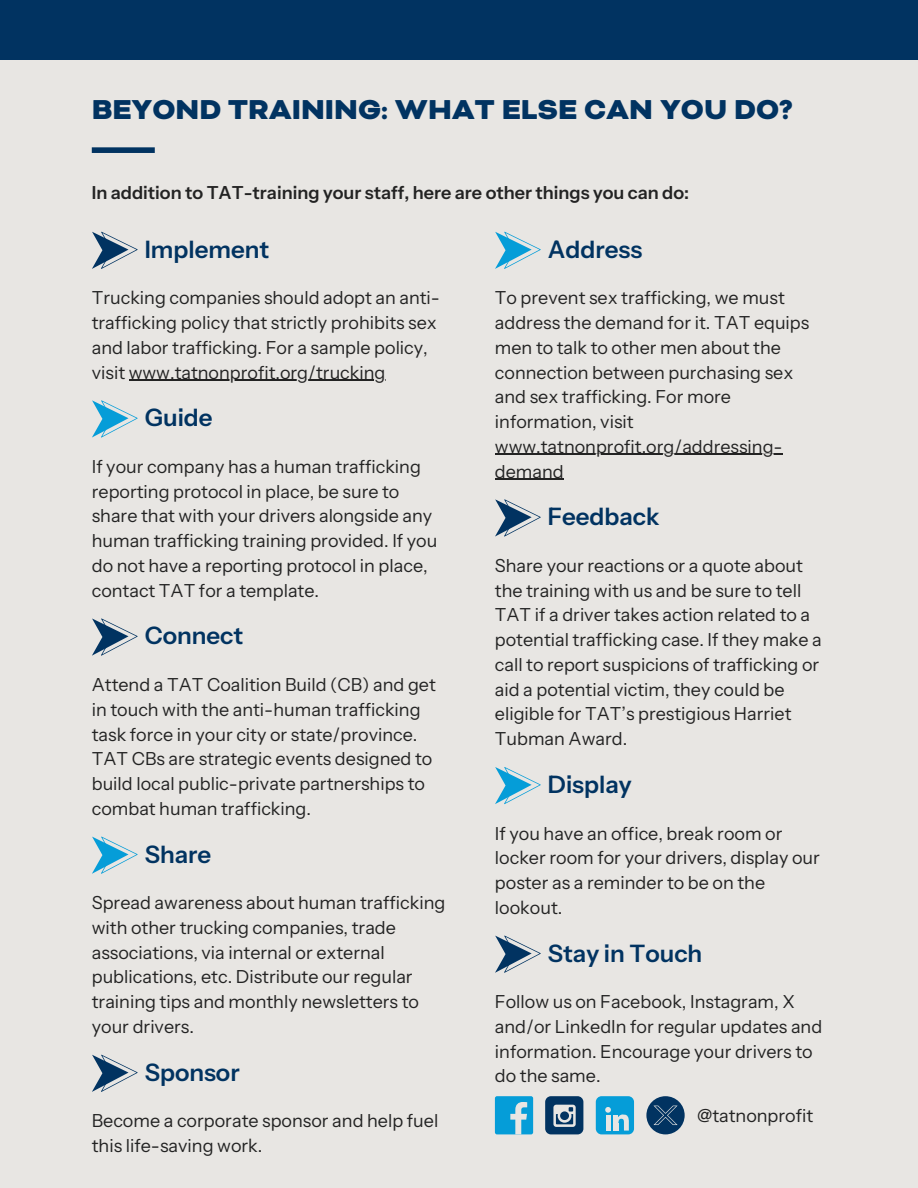
<style>
.page{position:relative;width:918px;height:1188px;background:#e8e6e3}
.page>*{position:absolute;margin:0;border:0;box-sizing:border-box;transform-origin:0 0}
.t1{font:900 31.5px "Bicyclette";color:#013361}
.t2{font:600 24px "Instrument Sans";color:#013361}
.t3{font:18px/24.8px "Instrument Sans";color:#232323}
.t4{font:600 18px "Instrument Sans";color:#232323}
</style>
<div class="page">
<div style="left:0;top:0;width:918px;height:59px;background:#013361"></div>
<div style="left:92px;top:147px;width:63px;height:6px;background:#013361"></div>
<svg style="left:92px;top:232px;width:46px;height:37px"></svg>
<svg style="left:495px;top:232px;width:46px;height:37px"></svg>
<svg style="left:92px;top:400px;width:46px;height:37px"></svg>
<svg style="left:495px;top:499px;width:46px;height:37px"></svg>
<svg style="left:92px;top:618px;width:46px;height:38px"></svg>
<svg style="left:495px;top:767px;width:46px;height:37px"></svg>
<svg style="left:92px;top:837px;width:46px;height:37px"></svg>
<svg style="left:495px;top:936px;width:46px;height:37px"></svg>
<div style="left:495px;top:1096px;width:38px;height:38px;background:#059dd8;border-radius:2px"></div>
<svg style="left:510px;top:1102px;width:17px;height:32px"></svg>
<svg style="left:646px;top:1096px;width:39px;height:38px"></svg>
<div style="left:596px;top:1096px;width:38px;height:38px;background:#059dd8;border-radius:6px"></div>
<svg style="left:605px;top:1107px;width:24px;height:24px"></svg>
<div style="left:545px;top:1096px;width:38px;height:38px;background:#013361;border-radius:6px"></div>
<svg style="left:553px;top:1105px;width:23px;height:22px"></svg>
<hr style="left:495px;top:454px;width:288px;height:1px;background:#232323">
<hr style="left:495px;top:479px;width:69px;height:1px;background:#232323">
<hr style="left:129px;top:380px;width:46px;height:1px;background:#232323">
<hr style="left:175px;top:380px;width:210px;height:1px;background:#232323">
<svg style="left:92px;top:1055px;width:46px;height:37px"></svg>
<p class="t1" style="left:92px;top:90px;width:703px">BEYOND TRAINING: WHAT ELSE CAN YOU DO?</p>
<h2 class="t4" style="left:92px;top:182px;width:599px">In addition to TAT-training your staff, here are other things you can do:</h2>
<h1 class="t2" style="left:145px;top:234px;width:126px">Implement</h1>
<h3 class="t2" style="left:548px;top:234px;width:96px">Address</h3>
<h2 class="t3" style="left:92px;top:285px;width:350px">Trucking companies should adopt an anti&shy;trafficking policy that strictly prohibits sex and labor trafficking. For a sample policy, visit www.tatnonprofit.org/trucking</h2>
<p class="t2" style="left:145px;top:403px;width:69px">Guide</p>
<p class="t3" style="left:92px;top:454px;width:347px">If your company has a human trafficking reporting protocol in place, be sure to share that with your drivers alongside any human trafficking training provided. If you do not have a reporting protocol in place, contact TAT for a template.</p>
<p class="t2" style="left:145px;top:621px;width:100px">Connect</p>
<p class="t3" style="left:92px;top:672px;width:346px">Attend a TAT Coalition Build (CB) and get in touch with the anti-human trafficking task force in your city or state/province.<br>TAT CBs are strategic events designed to build local public-private partnerships to combat human trafficking.</p>
<p class="t2" style="left:145px;top:839px;width:68px">Share</p>
<p class="t3" style="left:92px;top:890px;width:355px">Spread awareness about human trafficking with other trucking companies, trade associations, via internal or external publications, etc. Distribute our regular training tips and monthly newsletters to your drivers.</p>
<h2 class="t2" style="left:145px;top:1057px;width:96px">Sponsor</h2>
<p class="t3" style="left:92px;top:1108px;width:348px">Become a corporate sponsor and help fuel this life-saving work.</p>
<p class="t3" style="left:495px;top:285px;width:316px">To prevent sex trafficking, we must address the demand for it. TAT equips men to talk to other men about the connection between purchasing sex and sex trafficking. For more information, visit</p>
<p class="t3" style="left:495px;top:434px;width:289px">www.tatnonprofit.org/addressing&shy;demand</p>
<h2 class="t2" style="left:548px;top:502px;width:113px">Feedback</h2>
<h2 class="t3" style="left:495px;top:553px;width:328px">Share your reactions or a quote about the training with us and be sure to tell TAT if a driver takes action related to a potential trafficking case. If they make a call to report suspicions of trafficking or aid a potential victim, they could be eligible for TAT’s prestigious Harriet Tubman Award.</h2>
<h2 class="t2" style="left:548px;top:770px;width:85px">Display</h2>
<p class="t3" style="left:495px;top:821px;width:327px">If you have an office, break room or locker room for your drivers, display our poster as a reminder to be on the lookout.</p>
<p class="t2" style="left:548px;top:938px;width:156px">Stay in Touch</p>
<h2 class="t3" style="left:495px;top:989px;width:329px">Follow us on Facebook, Instagram, X and/or LinkedIn for regular updates and information. Encourage your drivers to do the same.</h2>
<p class="t3" style="left:697px;top:1103px;width:118px">@tatnonprofit</p>
</div>
